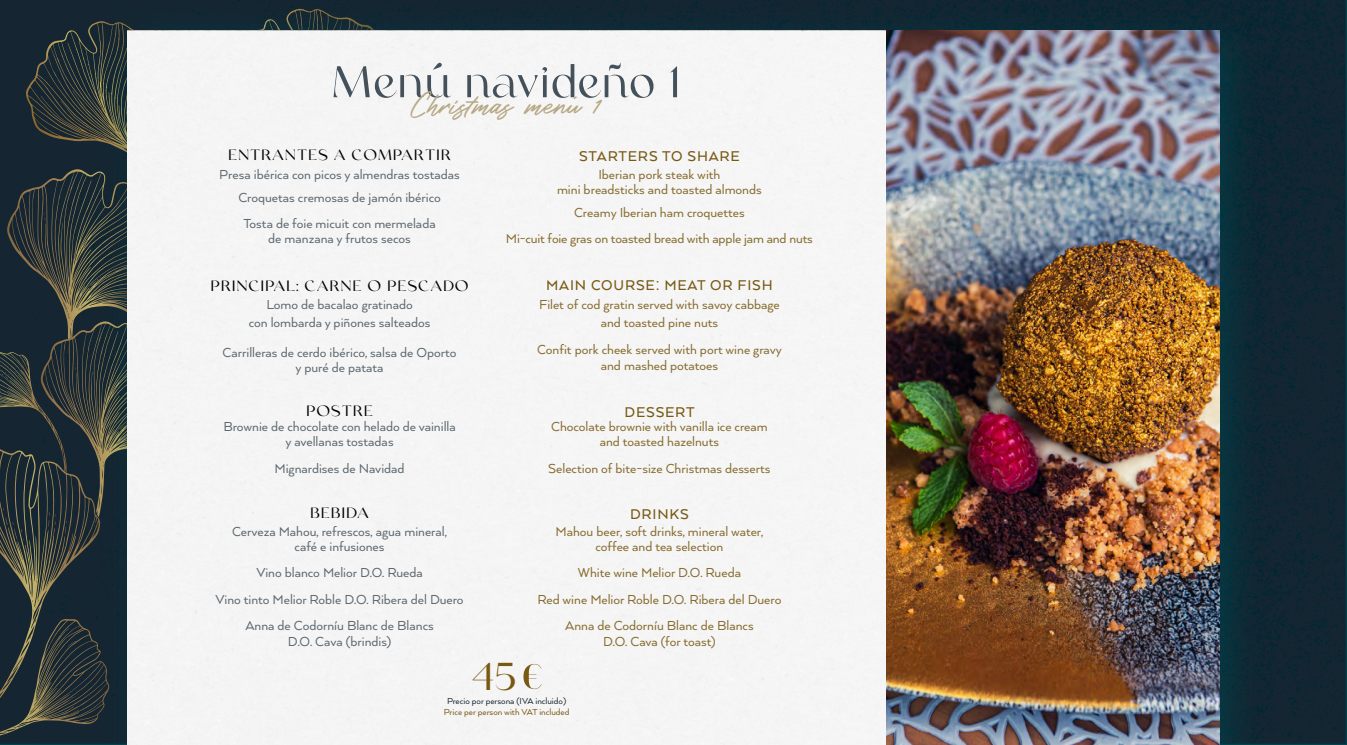
<style>
.page{position:relative;width:1347px;height:745px;background:#fff}
.page>*{position:absolute;margin:0;border:0;box-sizing:border-box;transform-origin:0 0}
.t1{font:38.75px "Argue DEMO";color:#785914}
.t2{font:28.75px "Roustel";color:#b7a783}
.t3{font:500 16.25px "Arquitecta";letter-spacing:.05em;color:#785914}
.t4{font:15px/15px "Arquitecta";color:#856a2c;text-align:center}
.t5{font:15px/15px "Arquitecta";color:#5b676f;text-align:center}
.t6{font:15px "Argue DEMO";letter-spacing:.05em;color:#000}
.t7{font:10px "Arquitecta";color:#152632}
.t8{font:10px "Arquitecta";color:#785914}
</style>
<div class="page">
<img style="left:0;top:0;width:1346px;height:744px">
<img style="left:0;top:352px;width:33px;height:48px">
<svg style="left:26px;top:377px;width:5px;height:9px"></svg>
<img style="left:0;top:618px;width:104px;height:117px">
<svg style="left:68px;top:640px;width:8px;height:6px"></svg>
<svg style="left:58px;top:666px;width:8px;height:10px"></svg>
<img style="left:7px;top:170px;width:97px;height:169px">
<img style="left:63px;top:303px;width:6px;height:16px">
<svg style="left:44px;top:212px;width:2px;height:8px"></svg>
<img style="left:41px;top:322px;width:63px;height:195px">
<svg style="left:94px;top:513px;width:4px;height:12px"></svg>
<svg style="left:64px;top:340px;width:2px;height:17px"></svg>
<img style="left:95px;top:446px;width:6px;height:14px">
<img style="left:0;top:450px;width:32px;height:245px">
<img style="left:60px;top:552px;width:10px;height:19px">
<svg style="left:65px;top:520px;width:2px;height:14px"></svg>
<svg style="left:48px;top:512px;width:8px;height:14px"></svg>
<svg style="left:2px;top:502px;width:28px;height:40px"></svg>
<svg style="left:55px;top:683px;width:23px;height:32px"></svg>
<img style="left:0;top:369px;width:23px;height:27px">
<img style="left:85px;top:277px;width:19px;height:59px">
<svg style="left:26px;top:22px;width:78px;height:184px;background:#273335"></svg>
<div style="left:104px;top:3px;width:1162px;height:741px;background:#00444d;opacity:.7"></div>
<div style="left:128px;top:31px;width:1091px;height:713px;background:#f5f5f5"></div>
<img style="left:886px;top:31px;width:333px;height:713px">
<svg style="left:227px;top:9px;width:450px;height:89px"></svg>
<svg style="left:523px;top:663px;width:18px;height:25px"></svg>
<h2 class="t2" style="left:409px;top:82px;width:191px">Christmas menú 1</h2>
<p class="t6" style="left:228px;top:149px;width:224px">ENTRANTES A COMPARTIR</p>
<p class="t3" style="left:579px;top:146px;width:162px">STARTERS TO SHARE</p>
<p class="t5" style="left:219px;top:163px;width:242px;line-height:22.5px">Presa ibérica con picos y almendras tostadas<br>Croquetas cremosas de jamón ibérico</p>
<p class="t5" style="left:243px;top:215px;width:194px">Tosta de foie micuit con mermelada de manzana y frutos secos</p>
<p class="t6" style="left:210px;top:279px;width:260px">PRINCIPAL: CARNE O PESCADO</p>
<p class="t5" style="left:249px;top:295px;width:183px;line-height:17.5px">Lomo de bacalao gratinado<br>con lombarda y piñones salteados</p>
<p class="t5" style="left:223px;top:344px;width:235px">Carrilleras de cerdo ibérico, salsa de Oporto y puré de patata</p>
<p class="t4" style="left:557px;top:167px;width:206px">Iberian pork steak with<br>mini breadsticks and toasted almonds</p>
<p class="t4" style="left:506px;top:199px;width:308px;line-height:26.2px">Creamy Iberian ham croquettes<br>Mi-cuit foie gras on toasted bread with apple jam and nuts</p>
<p class="t3" style="left:546px;top:275px;width:228px">MAIN COURSE: MEAT OR FISH</p>
<p class="t4" style="left:539px;top:295px;width:242px;line-height:17.5px">Filet of cod gratin served with savoy cabbage and toasted pine nuts</p>
<p class="t4" style="left:537px;top:340px;width:246px;line-height:16.2px">Confit pork cheek served with port wine gravy and mashed potatoes</p>
<p class="t6" style="left:306px;top:404px;width:68px">POSTRE</p>
<p class="t3" style="left:624px;top:401px;width:72px">DESSERT</p>
<p class="t5" style="left:223px;top:418px;width:234px">Brownie de chocolate con helado de vainilla y avellanas tostadas</p>
<p class="t5" style="left:274px;top:460px;width:132px">Mignardises de Navidad</p>
<p class="t6" style="left:310px;top:507px;width:61px">BEBIDA</p>
<p class="t5" style="left:232px;top:523px;width:216px">Cerveza Mahou, refrescos, agua mineral, café e infusiones</p>
<p class="t5" style="left:215px;top:559px;width:250px;line-height:26.2px">Vino blanco Melior D.O. Rueda<br>Vino tinto Melior Roble D.O. Ribera del Duero<br>Anna de Codorníu Blanc de Blancs</p>
<p class="t5" style="left:288px;top:633px;width:105px">D.O. Cava (brindis)</p>
<h1 class="t1" style="left:471px;top:660px;width:47px">45</h1>
<p class="t4" style="left:551px;top:418px;width:218px">Chocolate brownie with vanilla ice cream and toasted hazelnuts</p>
<p class="t4" style="left:548px;top:460px;width:224px">Selection of bite-size Christmas desserts</p>
<p class="t3" style="left:630px;top:504px;width:60px">DRINKS</p>
<p class="t4" style="left:555px;top:523px;width:209px">Mahou beer, soft drinks, mineral water, coffee and tea selection</p>
<p class="t4" style="left:537px;top:559px;width:245px;line-height:26.2px">White wine Melior D.O. Rueda<br>Red wine Melior Roble D.O. Ribera del Duero<br>Anna de Codorníu Blanc de Blancs</p>
<p class="t4" style="left:603px;top:633px;width:114px">D.O. Cava (for toast)</p>
<p class="t7" style="left:447px;top:694px;width:121px">Precio por persona (IVA incluido)</p>
<p class="t8" style="left:444px;top:705px;width:127px">Price per person with VAT included</p>
</div>
